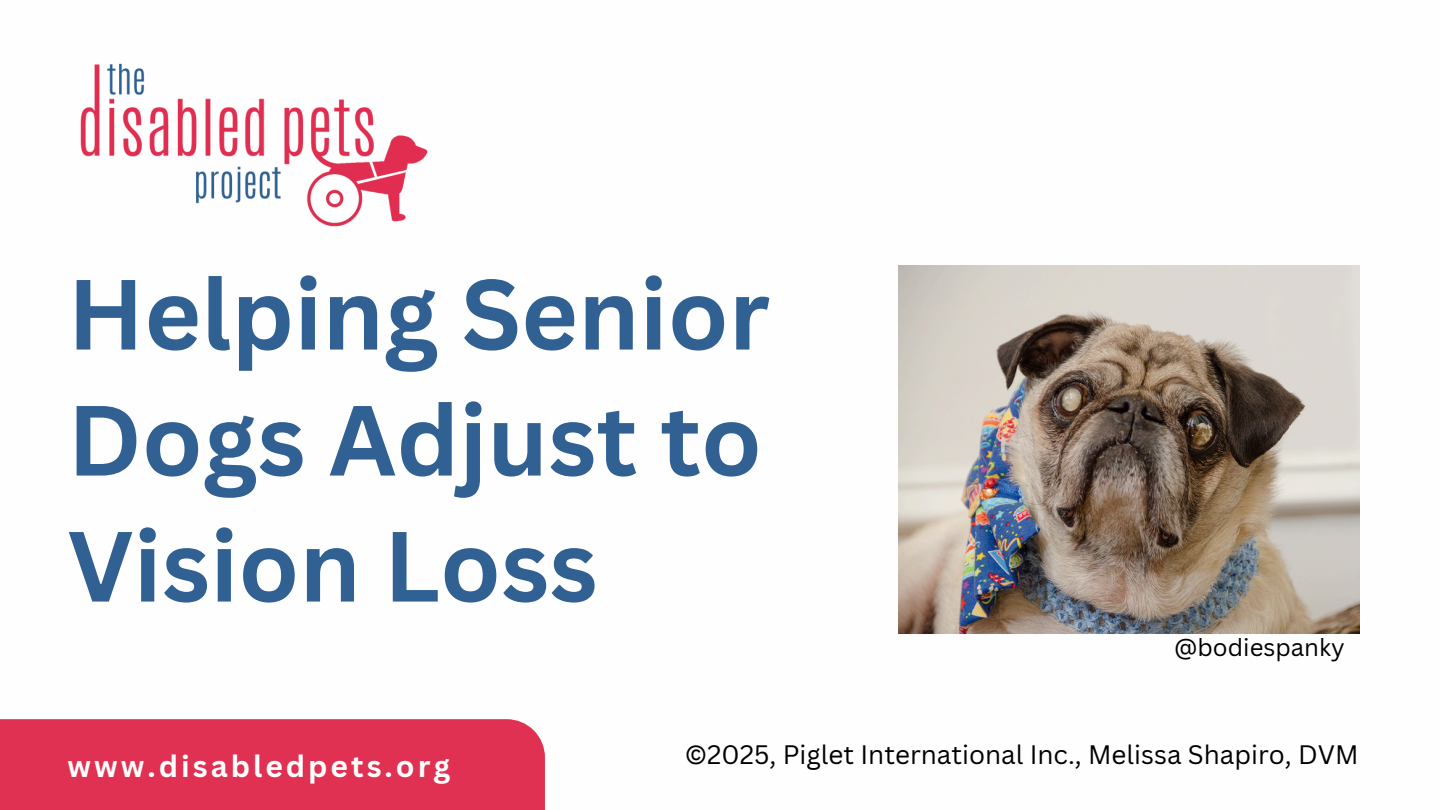
<style>
.page{position:relative;width:1440px;height:810px;background:#fff}
.page>*{position:absolute;margin:0;border:0;box-sizing:border-box;transform-origin:0 0}
.t1{font:700 97.4px/126px "Canva Sans";color:#316192;text-align:justify}
.t2{font:700 30px "Canva Sans";letter-spacing:.1em;color:#fffefe}
.t3{font:26px "Canva Sans";color:#000}
.t4{font:24px "Canva Sans";color:#000}
</style>
<div class="page">
<div style="left:0;top:719px;width:545px;height:91px;background:#e03152"></div>
<img style="left:80px;top:63px;width:348px;height:164px">
<img style="left:899px;top:265px;width:460px;height:369px">
<p class="t1" style="left:68px;top:249px;width:704px">Helping Senior Dogs Adjust to Vision Loss</p>
<p class="t4" style="left:1174px;top:630px;width:172px">@bodiespanky</p>
<h1 class="t2" style="left:68px;top:745px;width:384px">www.disabledpets.org</h1>
<p class="t3" style="left:685px;top:736px;width:675px">©2025, Piglet International Inc., Melissa Shapiro, DVM</p>
</div>
